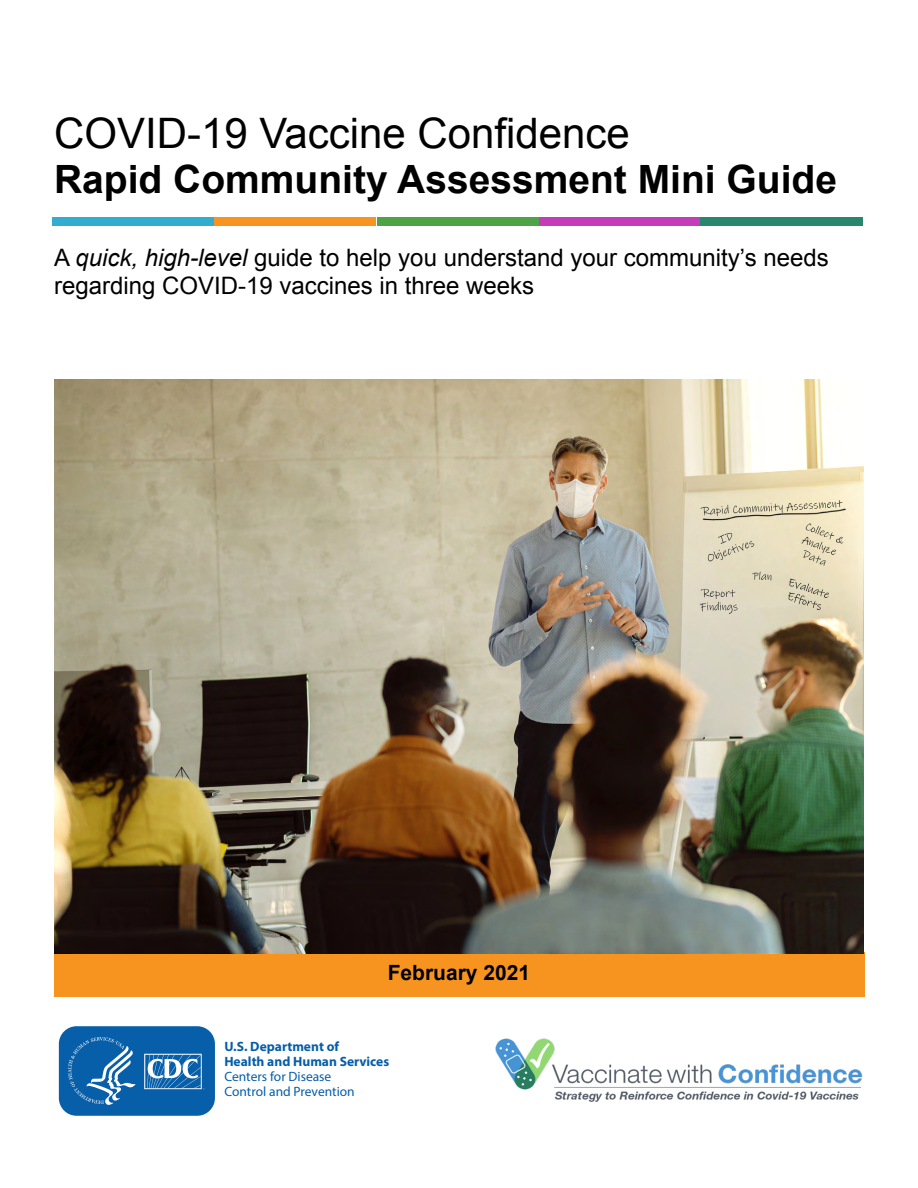
<style>
.page{position:relative;width:918px;height:1188px;background:#fff}
.page>*{position:absolute;margin:0;border:0;box-sizing:border-box;transform-origin:0 0}
.t1{font:42px "Arial";color:#000}
.t2{font:700 39px "Arial";color:#000}
.t3{font:24px/28.5px "Arial";color:#000}
.t4{font:700 21px "Arial";color:#000}
.t5{font:700 13.5px/15px "Myriad Pro";color:#055eaa}
.t6{font:13.5px/15px "Myriad Pro";color:#055eaa}
.s1{font-style:italic}
</style>
<div class="page">
<img style="left:496px;top:1038px;width:367px;height:64px">
<div style="left:54px;top:952px;width:810px;height:45px;background:#f7941f"></div>
<img style="left:54px;top:380px;width:810px;height:573px">
<div style="left:52px;top:217px;width:162px;height:9px;background:#31aecf"></div>
<div style="left:377px;top:217px;width:162px;height:9px;background:#4fa346"></div>
<div style="left:214px;top:217px;width:162px;height:9px;background:#f7941f"></div>
<div style="left:539px;top:217px;width:162px;height:9px;background:#c23db7"></div>
<div style="left:701px;top:217px;width:162px;height:9px;background:#26876d"></div>
<svg style="left:58px;top:1026px;width:157px;height:90px;background:#2774b4"></svg>
<h1 class="t1" style="left:54px;top:105px;width:577px">COVID-19 Vaccine Confidence</h1>
<h2 class="t2" style="left:54px;top:153px;width:785px">Rapid Community Assessment Mini Guide</h2>
<p class="t3" style="left:54px;top:243px;width:776px">A <span class="s1">quick, high-level</span> guide to help you understand your community’s needs regarding COVID-19 vaccines in three weeks</p>
<p class="t4" style="left:388px;top:959px;width:144px">February 2021</p>
<p class="t5" style="left:224px;top:1039px;width:166px">U.S. Department of<br>Health and Human Services</p>
<p class="t6" style="left:224px;top:1069px;width:132px">Centers for Disease<br>Control and Prevention</p>
</div>
